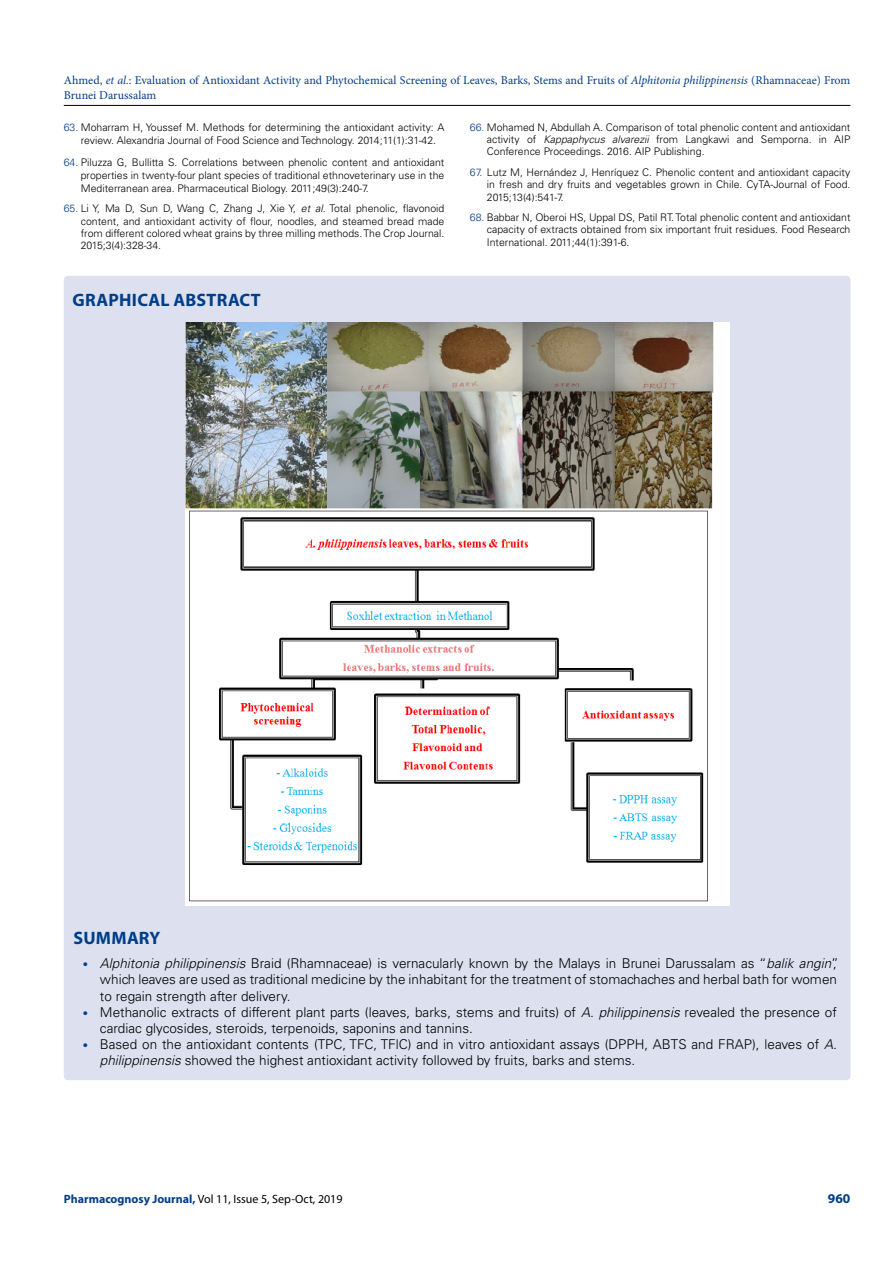
<style>
.page{position:relative;width:893px;height:1263px;background:#fff}
.page>*{position:absolute;margin:0;border:0;box-sizing:border-box;transform-origin:0 0}
.t1{font:700 18px "Myriad Pro";letter-spacing:.015em;color:#003e88}
.t2{font:300 13.5px/16.2px "Univers LT Std";color:#000}
.t3{font:700 13.5px "Myriad Pro";color:#003e88}
.t4{font:12px/14.4px "Minion Pro";color:#003e88}
.t5{font:12px "Myriad Pro";color:#000}
.t6{font:300 10.5px/12.1px "Univers LT Std";color:#000;text-align:justify}
.s1{font-style:italic}
.s2{color:#003e88}
.s3{font-size:10.5px;color:#003e88}
.s4{font-weight:700;color:#003e88}
</style>
<div class="page">
<hr style="left:64px;top:105px;width:786px;height:1px;background:#000">
<div style="left:64px;top:276px;width:786px;height:804px;background:#dde0ef;border-radius:4px"></div>
<img style="left:185px;top:322px;width:544px;height:583px">
<p class="t4" style="left:64px;top:73px;width:788px">Ahmed, <span class="s1">et al.</span>: Evaluation of Antioxidant Activity and Phytochemical Screening of Leaves, Barks, Stems and Fruits of <span class="s1">Alphitonia philippinensis</span> (Rhamnaceae) From<br>Brunei Darussalam</p>
<p class="t6" style="left:81px;top:121px;width:365px;line-height:13px;text-indent:-17px"><span class="s2">63.</span> Moharram H, Youssef M. Methods for determining the antioxidant activity: A review. Alexandria Journal of Food Science and Technology. 2014;11(1):31-42.</p>
<p class="t6" style="left:81px;top:155px;width:365px;line-height:13px;text-indent:-17px"><span class="s2">64.</span> Piluzza G, Bullitta S. Correlations between phenolic content and antioxidant properties in twenty-four plant species of traditional ethnoveterinary use in the Mediterranean area. Pharmaceutical Biology. 2011;49(3):240-7.</p>
<p class="t6" style="left:81px;top:203px;width:365px;text-indent:-17px"><span class="s2">65.</span> Li Y, Ma D, Sun D, Wang C, Zhang J, Xie Y, <span class="s1">et al.</span> Total phenolic, flavonoid content, and antioxidant activity of flour, noodles, and steamed bread made from different colored wheat grains by three milling methods. The Crop Journal.<br>2015;3(4):328-34.</p>
<p class="t6" style="left:487px;top:121px;width:365px;text-indent:-17px"><span class="s2">66.</span> Mohamed N, Abdullah A. Comparison of total phenolic content and antioxidant activity of <span class="s1">Kappaphycus alvarezii</span> from Langkawi and Semporna. in AIP Conference Proceedings. 2016. AIP Publishing.</p>
<p class="t6" style="left:487px;top:166px;width:365px;text-indent:-17px"><span class="s2">67.</span> Lutz M, Hernández J, Henríquez C. Phenolic content and antioxidant capacity in fresh and dry fruits and vegetables grown in Chile. CyTA-Journal of Food.<br>2015;13(4):541-7.</p>
<p class="t6" style="left:487px;top:211px;width:365px;text-indent:-17px"><span class="s2">68.</span> Babbar N, Oberoi HS, Uppal DS, Patil RT. Total phenolic content and antioxidant capacity of extracts obtained from six important fruit residues. Food Research International. 2011;44(1):391-6.</p>
<h1 class="t1" style="left:72px;top:288px;width:190px">GRAPHICAL ABSTRACT</h1>
<h1 class="t1" style="left:74px;top:926px;width:88px">SUMMARY</h1>
<p class="t2" style="left:100px;top:955px;width:740px;text-indent:-17px"><span class="s3">•</span> <span class="s1">Alphitonia philippinensis</span> Braid (Rhamnaceae) is vernacularly known by the Malays in Brunei Darussalam as “<span class="s1">balik angin</span>”, which leaves are used as traditional medicine by the inhabitant for the treatment of stomachaches and herbal bath for women to regain strength after delivery.</p>
<p class="t2" style="left:100px;top:1004px;width:738px;text-indent:-17px"><span class="s3">•</span> Methanolic extracts of different plant parts (leaves, barks, stems and fruits) of <span class="s1">A. philippinensis</span> revealed the presence of cardiac glycosides, steroids, terpenoids, saponins and tannins.</p>
<p class="t2" style="left:100px;top:1036px;width:738px;text-indent:-17px"><span class="s3">•</span> Based on the antioxidant contents (TPC, TFC, TFlC) and in vitro antioxidant assays (DPPH, ABTS and FRAP), leaves of <span class="s1">A. philippinensis</span> showed the highest antioxidant activity followed by fruits, barks and stems.</p>
<p class="t5" style="left:64px;top:1191px;width:280px"><span class="s4">Pharmacognosy Journal,</span> Vol 11, Issue 5, Sep-Oct, 2019</p>
<p class="t3" style="left:828px;top:1189px;width:24px">960</p>
</div>
